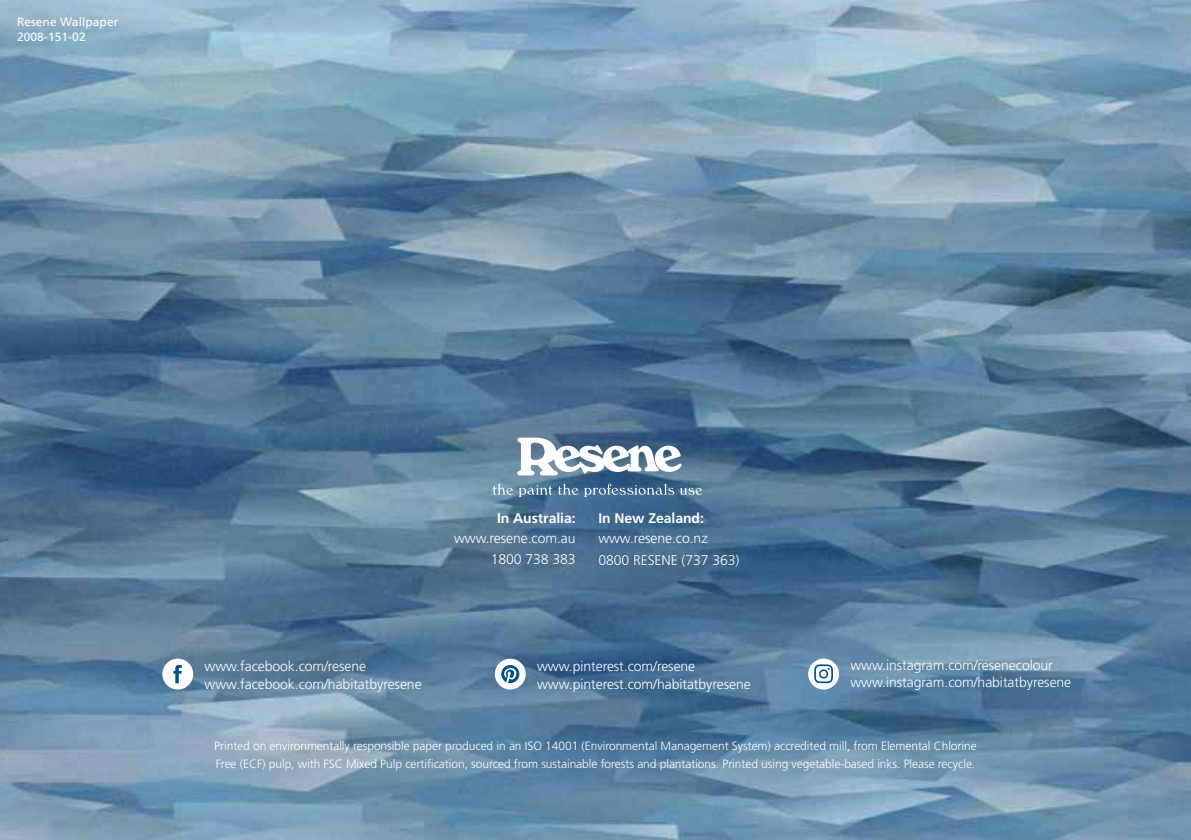
<style>
.page{position:relative;width:1191px;height:840px;background:#fff}
.page>*{position:absolute;margin:0;border:0;box-sizing:border-box;transform-origin:0 0}
.t1{font:300 14px/18px "Frutiger";letter-spacing:-.005em;color:#fff}
.t2{font:700 14px "Frutiger";letter-spacing:-.005em;color:#fff}
.t3{font:300 12px/18px "Frutiger";letter-spacing:-.005em;color:#fff}
.t4{font:12px/14.4px "Frutiger";letter-spacing:.005em;color:#fff}
</style>
<div class="page">
<img style="left:0;top:0;width:1191px;height:839px">
<svg style="left:493px;top:483px;width:209px;height:14px;background:#6285a2"></svg>
<svg style="left:517px;top:437px;width:164px;height:38px"></svg>
<div style="left:808px;top:658px;width:31px;height:31px;background:#fff;border-radius:50%"></div>
<svg style="left:814px;top:664px;width:19px;height:18px"></svg>
<div style="left:162px;top:658px;width:31px;height:31px;background:#fff;border-radius:50%"></div>
<svg style="left:173px;top:664px;width:9px;height:19px"></svg>
<div style="left:495px;top:658px;width:31px;height:31px;background:#fff;border-radius:50%"></div>
<svg style="left:501px;top:665px;width:18px;height:17px"></svg>
<p class="t4" style="left:17px;top:15px;width:103px">Resene Wallpaper<br>2008-151-02</p>
<p class="t2" style="left:497px;top:509px;width:80px">In Australia:</p>
<p class="t1" style="left:454px;top:526px;width:123px;line-height:21.6px;text-align:right">www.resene.com.au<br>1800 738 383</p>
<p class="t2" style="left:598px;top:509px;width:107px">In New Zealand:</p>
<p class="t1" style="left:598px;top:526px;width:143px;line-height:22px">www.resene.co.nz<br>0800 RESENE (737 363)</p>
<p class="t1" style="left:205px;top:656px;width:218px">www.facebook.com/resene www.facebook.com/habitatbyresene</p>
<p class="t1" style="left:537px;top:657px;width:215px">www.pinterest.com/resene www.pinterest.com/habitatbyresene</p>
<p class="t1" style="left:850px;top:656px;width:222px;line-height:17px">www.instagram.com/resenecolour www.instagram.com/habitatbyresene</p>
<p class="t3" style="left:214px;top:736px;width:764px">Printed on environmentally responsible paper produced in an ISO 14001 (Environmental Management System) accredited mill, from Elemental Chlorine<br>Free (ECF) pulp, with FSC Mixed Pulp certification, sourced from sustainable forests and plantations. Printed using vegetable-based inks. Please recycle.</p>
</div>
